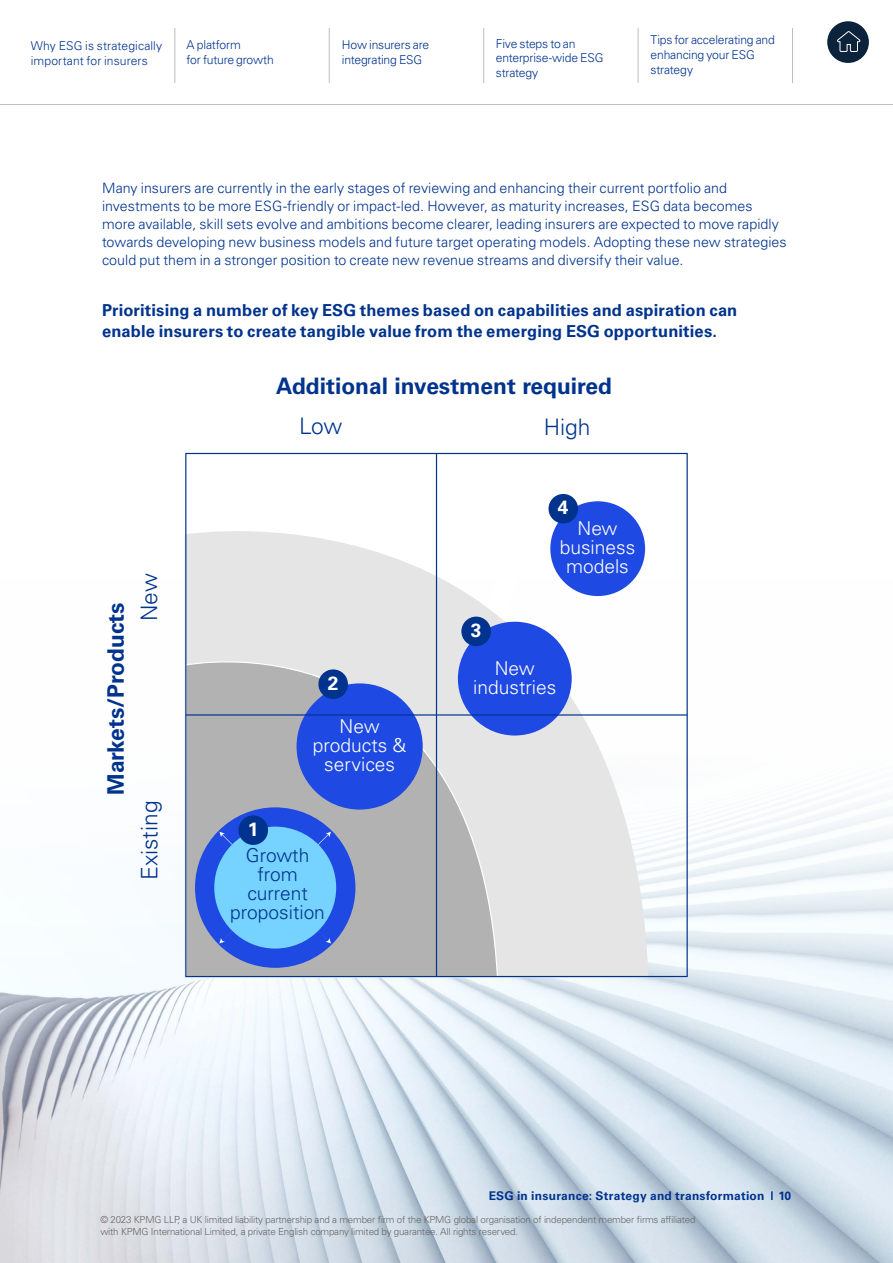
<style>
.page{position:relative;width:893px;height:1263px;background:#fff}
.page>*{position:absolute;margin:0;border:0;box-sizing:border-box;transform-origin:0 0}
.t1{font:700 22.8px "Univers LT Std";color:#00338d}
.t2{font:300 22.8px "Univers LT Std";color:#00338d}
.t3{font:300 19.2px/19.2px "Univers LT Std";color:#fff;text-align:center}
.t4{font:300 19.2px/19.2px "Univers LT Std";color:#00338d;text-align:center}
.t5{font:700 19.2px "Univers LT Std";color:#fff}
.t6{font:700 16.5px/21px "Univers LT Std";letter-spacing:.01em;color:#00338d}
.t7{font:300 14.25px/18px "Univers LT Std";color:#00338d}
.t8{font:300 12.15px/14.5px "Univers LT Std";letter-spacing:-.015em;color:#00338d}
.t9{font:300 12.15px/14.5px "Univers LT Std";letter-spacing:.01em;color:#00338d}
.t10{font:700 12px "Univers LT Std";letter-spacing:.02em;color:#00338d}
.t11{font:300 9.75px/12px "Univers LT Std";letter-spacing:-.02em;color:#666}
</style>
<div class="page">
<img style="left:0;top:715px;width:893px;height:548px">
<svg style="left:183px;top:467px;width:467px;height:512px"></svg>
<svg style="left:185px;top:609px;width:314px;height:369px;background:#c2c3c4"></svg>
<div style="left:297px;top:683px;width:126px;height:126px;background:#1e49e2;border-radius:50%"></div>
<div style="left:458px;top:622px;width:114px;height:113px;background:#1e49e2;border-radius:50%"></div>
<div style="left:195px;top:807px;width:160px;height:161px;background:#1e49e2;border-radius:50%"></div>
<svg style="left:219px;top:832px;width:112px;height:111px"></svg>
<div style="left:214px;top:827px;width:122px;height:121px;background:#76d2ff;border-radius:50%"></div>
<div style="left:550px;top:501px;width:95px;height:95px;background:#1e49e2;border-radius:50%"></div>
<div style="left:318px;top:669px;width:30px;height:30px;background:#00338d;border-radius:50%"></div>
<div style="left:238px;top:815px;width:30px;height:30px;background:#00338d;border-radius:50%"></div>
<div style="left:461px;top:617px;width:30px;height:29px;background:#00338d;border-radius:50%"></div>
<div style="left:548px;top:494px;width:30px;height:29px;background:#00338d;border-radius:50%"></div>
<hr style="left:436px;top:453px;width:1px;height:523px;background:#00338d">
<hr style="left:186px;top:714px;width:501px;height:1px;background:#00338d">
<svg style="left:771px;top:1191px;width:2px;height:9px"></svg>
<hr style="left:0;top:104px;width:893px;height:1px;background:#bcbec0">
<hr style="left:175px;top:28px;width:1px;height:55px;background:#bcbec0">
<hr style="left:329px;top:28px;width:1px;height:55px;background:#bcbec0">
<hr style="left:483px;top:28px;width:1px;height:55px;background:#bcbec0">
<hr style="left:638px;top:28px;width:1px;height:55px;background:#bcbec0">
<hr style="left:792px;top:28px;width:1px;height:55px;background:#bcbec0">
<svg style="left:827px;top:21px;width:42px;height:42px"></svg>
<div style="left:827px;top:21px;width:41px;height:42px;background:#0c233c;border-radius:50%"></div>
<p class="t9" style="left:31px;top:38px;width:133px">Why ESG is strategically important for insurers</p>
<p class="t8" style="left:187px;top:38px;width:89px">A platform<br>for future growth</p>
<p class="t8" style="left:342px;top:38px;width:89px">How insurers are integrating ESG</p>
<p class="t8" style="left:496px;top:36px;width:109px">Five steps to an enterprise-wide ESG strategy</p>
<p class="t8" style="left:651px;top:33px;width:126px">Tips for accelerating and enhancing your ESG strategy</p>
<p class="t7" style="left:102px;top:179px;width:686px">Many insurers are currently in the early stages of reviewing and enhancing their current portfolio and investments to be more ESG-friendly or impact-led. However, as maturity increases, ESG data becomes more available, skill sets evolve and ambitions become clearer, leading insurers are expected to move rapidly towards developing new business models and future target operating models. Adopting these new strategies could put them in a stronger position to create new revenue streams and diversify their value.</p>
<p class="t6" style="left:102px;top:300px;width:637px">Prioritising a number of key ESG themes based on capabilities and aspiration can enable insurers to create tangible value from the emerging ESG opportunities.</p>
<h1 class="t1" style="left:276px;top:373px;width:337px">Additional investment required</h1>
<h1 class="t2" style="left:299px;top:412px;width:45px">Low</h1>
<h1 class="t2" style="left:544px;top:413px;width:48px">High</h1>
<h1 class="t1" style="left:102px;top:795px;width:194px;rotate:-90deg">Markets/Products</h1>
<h1 class="t2" style="left:135px;top:621px;width:49px;rotate:-90deg">New</h1>
<h1 class="t2" style="left:136px;top:880px;width:81px;rotate:-90deg">Existing</h1>
<h2 class="t5" style="left:328px;top:672px;width:12px">2</h2>
<h2 class="t5" style="left:248px;top:818px;width:12px">1</h2>
<h2 class="t3" style="left:313px;top:716px;width:95px">New products &amp; services</h2>
<h2 class="t4" style="left:230px;top:845px;width:96px">Growth from current proposition</h2>
<h2 class="t5" style="left:558px;top:496px;width:12px">4</h2>
<h2 class="t5" style="left:471px;top:619px;width:12px">3</h2>
<h2 class="t3" style="left:560px;top:518px;width:77px">New business models</h2>
<h2 class="t3" style="left:473px;top:658px;width:84px">New industries</h2>
<p class="t10" style="left:489px;top:1189px;width:304px">ESG in insurance: Strategy and transformation 10</p>
<p class="t11" style="left:100px;top:1214px;width:597px">© 2023 KPMG LLP, a UK limited liability partnership and a member firm of the KPMG global organisation of independent member firms affiliated with KPMG International Limited, a private English company limited by guarantee. All rights reserved.</p>
</div>
